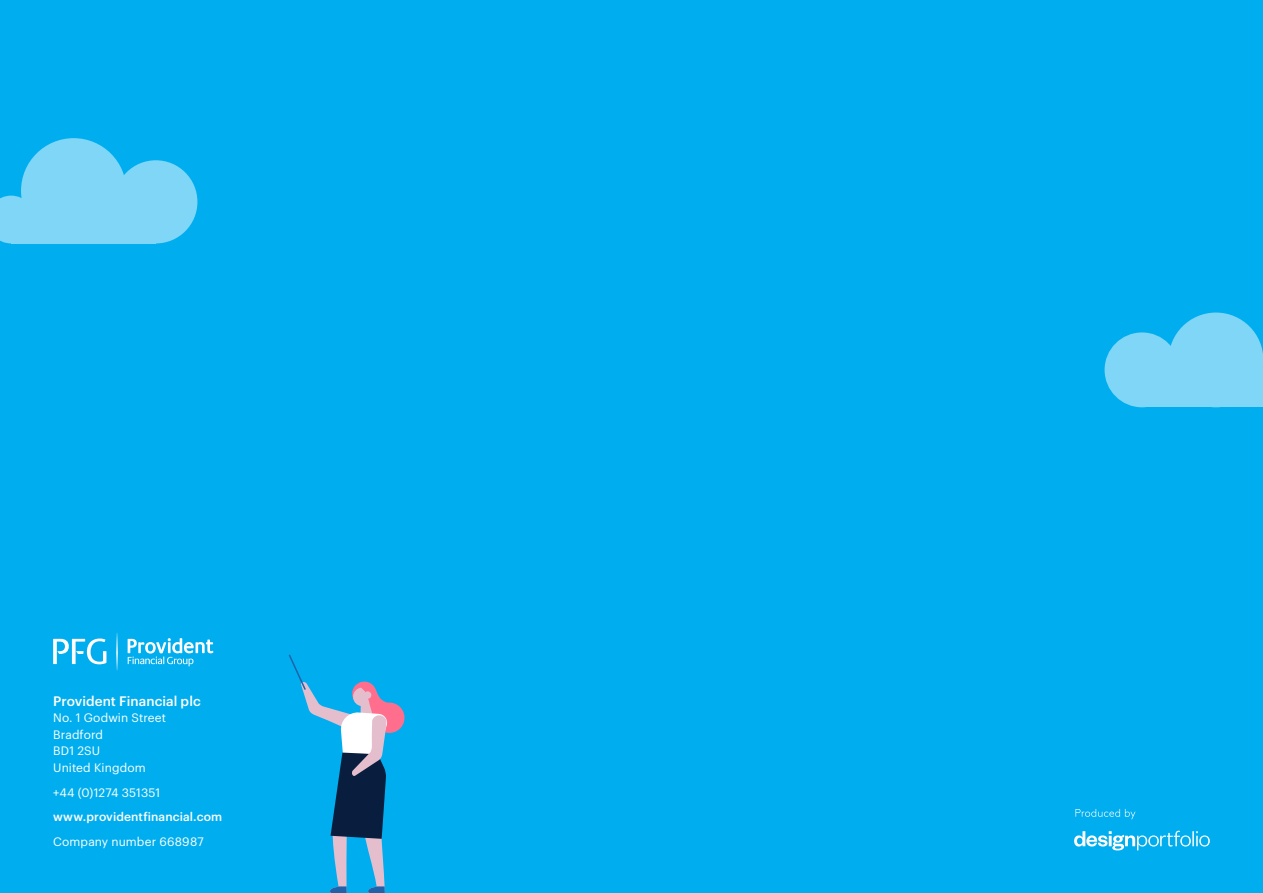
<style>
.page{position:relative;width:1263px;height:893px;background:#00aeef}
.page>*{position:absolute;margin:0;border:0;box-sizing:border-box;transform-origin:0 0}
.Subhead_1{font:500 13.5px "Graphik";letter-spacing:.005em;color:#fff}
.Body_Text{font:12px/16.5px "Graphik";letter-spacing:.01em;color:#fff}
.Body_Text-2{font:500 12px "Graphik";letter-spacing:.01em;color:#fff}
</style>
<div class="page">
<svg style="left:1074px;top:831px;width:136px;height:19px"></svg>
<svg style="left:1075px;top:809px;width:60px;height:10px"></svg>
<svg style="left:53px;top:638px;width:53px;height:26px"></svg>
<svg style="left:116px;top:633px;width:2px;height:37px"></svg>
<svg style="left:128px;top:638px;width:85px;height:28px"></svg>
<svg style="left:289px;top:655px;width:116px;height:238px"></svg>
<div style="left:114px;top:160px;width:83px;height:83px;background:#7fd6f6;border-radius:50%"></div>
<div style="left:21px;top:138px;width:105px;height:105px;background:#7fd6f6;border-radius:50%"></div>
<svg style="left:0;top:196px;width:28px;height:47px"></svg>
<div style="left:11px;top:217px;width:145px;height:26px;background:#7fd6f6"></div>
<div style="left:1104px;top:332px;width:75px;height:75px;background:#7fd6f6;border-radius:50%"></div>
<div style="left:1168px;top:313px;width:95px;height:94px;background:#7fd6f6;border-radius:50%"></div>
<svg style="left:1257px;top:367px;width:6px;height:17px"></svg>
<div style="left:1142px;top:384px;width:121px;height:23px;background:#7fd6f6"></div>
<p class="Subhead_1" style="left:53px;top:691px;width:149px">Provident Financial plc</p>
<p class="Body_Text" style="left:53px;top:709px;width:114px">No. 1 Godwin Street<br>Bradford<br>BD1 2SU<br>United Kingdom</p>
<p class="Body_Text" style="left:53px;top:783px;width:109px">+44 (0)1274 351351</p>
<p class="Body_Text-2" style="left:53px;top:808px;width:171px">www.providentfinancial.com</p>
<p class="Body_Text" style="left:53px;top:833px;width:152px">Company number 668987</p>
</div>
